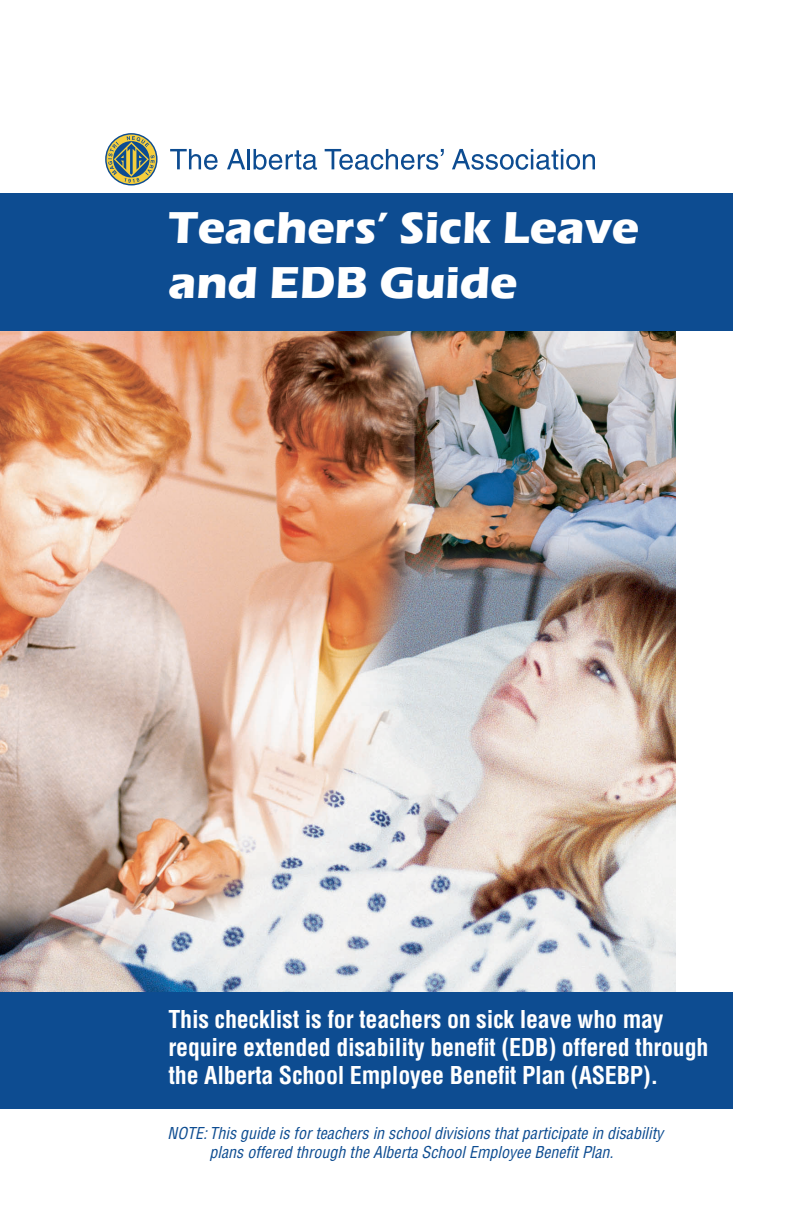
<style>
.page{position:relative;width:792px;height:1224px;background:#fff}
.page>*{position:absolute;margin:0;border:0;box-sizing:border-box;transform-origin:0 0}
.t1{font:700 46px/55.2px "Eras ITC";color:#fff}
.t2{font:700 condensed 24px/28px "Helvetica LT Std";letter-spacing:-.01em;color:#fff}
.t3{font:italic condensed 16px/19.2px "Helvetica LT Std";color:#0d4c91;text-align:center}
</style>
<div class="page">
<img style="left:0;top:331px;width:676px;height:661px">
<div style="left:0;top:193px;width:733px;height:138px;background:#0d4c91"></div>
<div style="left:0;top:992px;width:733px;height:116px;background:#0d4c91"></div>
<svg style="left:170px;top:149px;width:48px;height:21px"></svg>
<svg style="left:227px;top:149px;width:18px;height:20px"></svg>
<hr style="left:247px;top:149px;width:3px;height:20px;background:#0d4c91">
<svg style="left:254px;top:149px;width:63px;height:21px"></svg>
<svg style="left:325px;top:149px;width:119px;height:21px"></svg>
<svg style="left:452px;top:149px;width:143px;height:21px"></svg>
<svg style="left:105px;top:133px;width:53px;height:52px"></svg>
<h1 class="t1" style="left:169px;top:200px;width:472px">Teachers’ Sick Leave and EDB Guide</h1>
<p class="t2" style="left:169px;top:1005px;width:541px">This checklist is for teachers on sick leave who may require extended disability benefit (EDB) offered through the Alberta School Employee Benefit Plan (ASEBP).</p>
<p class="t3" style="left:168px;top:1124px;width:497px">NOTE: This guide is for teachers in school divisions that participate in disability plans offered through the Alberta School Employee Benefit Plan.</p>
</div>
